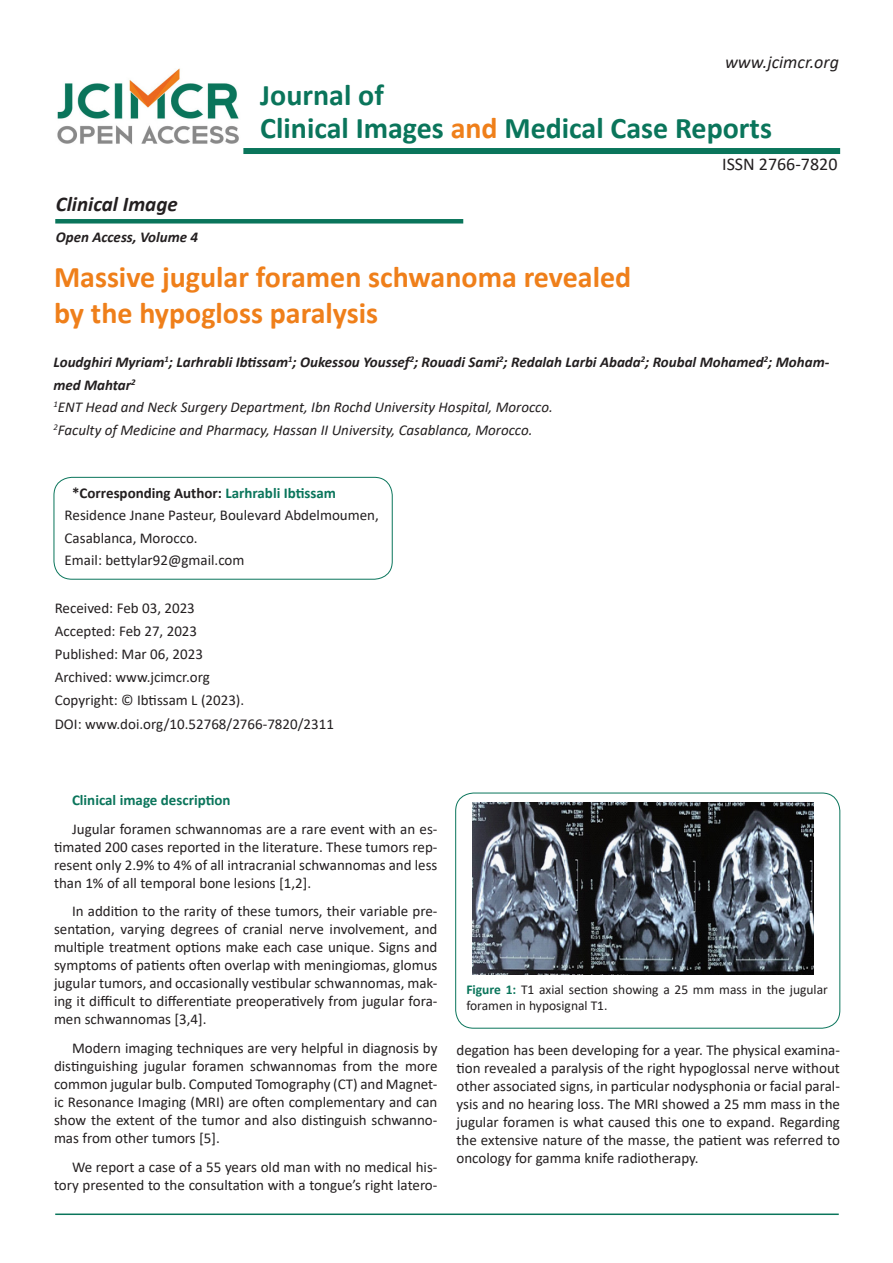
<style>
.page{position:relative;width:893px;height:1263px;background:#fff}
.page>*{position:absolute;margin:0;border:0;box-sizing:border-box;transform-origin:0 0}
.t1{font:700 30px "Calibri";color:#ef7f1a}
.t2{font:700 30px "Calibri";color:#0a755b}
.t3{font:italic 700 21px "Calibri";color:#231f20}
.t4{font:italic 18px "Calibri";color:#231f20}
.t5{font:18px "Calibri";color:#231f20}
.Pa2{font:15px/18px "Calibri";color:#231f20;text-align:justify}
.t6{font:italic 15px "Calibri";color:#231f20}
.t7{font:italic 700 15px/22.5px "Calibri";color:#231f20}
.t8{font:700 15px "Calibri";color:#231f20}
.t9{font:700 15px "Calibri";color:#0a755b}
.t10{font:13.5px/16.5px "Calibri";color:#231f20}
.s1{color:#ef7f1a}
.s2{color:#0a755b}
.s3{font-weight:700;color:#0a755b}
</style>
<div class="page">
<div style="left:243px;top:148px;width:597px;height:6px;background:#0a755b"></div>
<div style="left:55px;top:219px;width:408px;height:5px;background:#0a755b"></div>
<img style="left:57px;top:68px;width:182px;height:77px">
<div style="left:54px;top:477px;width:338px;height:102px;border:1px solid #0a755b;border-radius:18px"></div>
<hr style="left:55px;top:1213px;width:784px;height:2px;background:#0a755b">
<div style="left:455px;top:793px;width:385px;height:235px;border:1px solid #0a755b;border-radius:18px"></div>
<img style="left:473px;top:803px;width:340px;height:171px">
<p class="t4" style="left:725px;top:49px;width:115px">www.jcimcr.org</p>
<p class="t2" style="left:260px;top:74px;width:125px">Journal of</p>
<p class="t2" style="left:260px;top:107px;width:513px">Clinical Images <span class="s1">and</span> Medical Case Reports</p>
<p class="t3" style="left:56px;top:189px;width:123px">Clinical Image</p>
<p class="t7" style="left:56px;top:225px;width:144px">Open Access, Volume 4</p>
<p class="t1" style="left:54px;top:256px;width:579px">Massive jugular foramen schwanoma revealed</p>
<p class="t1" style="left:54px;top:292px;width:326px">by the hypogloss paralysis</p>
<p class="t5" style="left:722px;top:151px;width:117px">ISSN 2766-7820</p>
<p class="t7" style="left:53px;top:351px;width:777px">Loudghiri Myriam<sup>1</sup>; Larhrabli Ibtissam<sup>1</sup>; Oukessou Youssef<sup>2</sup>; Rouadi Sami<sup>2</sup>; Redalah Larbi Abada<sup>2</sup>; Roubal Mohamed<sup>2</sup>; Moham&shy;med Mahtar<sup>2</sup></p>
<p class="t6" style="left:53px;top:397px;width:501px"><sup>1</sup>ENT Head and Neck Surgery Department, Ibn Rochd University Hospital, Morocco.</p>
<p class="t6" style="left:53px;top:419px;width:481px"><sup>2</sup>Faculty of Medicine and Pharmacy, Hassan II University, Casablanca, Morocco.</p>
<p class="t8" style="left:72px;top:482px;width:265px">*Corresponding Author: <span class="s2">Larhrabli Ibtissam</span></p>
<p class="Pa2" style="left:65px;top:504px;width:316px;line-height:22.5px">Residence Jnane Pasteur, Boulevard Abdelmoumen,<br>Casablanca, Morocco.</p>
<p class="Pa2" style="left:65px;top:551px;width:181px">Email: bettylar92@gmail.com</p>
<p class="Pa2" style="left:55px;top:598px;width:142px">Received: Feb 03, 2023</p>
<p class="Pa2" style="left:55px;top:622px;width:144px">Accepted: Feb 27, 2023</p>
<p class="Pa2" style="left:55px;top:644px;width:150px">Published: Mar 06, 2023</p>
<p class="Pa2" style="left:55px;top:668px;width:157px">Archived: www.jcimcr.org</p>
<p class="Pa2" style="left:55px;top:691px;width:191px">Copyright: © Ibtissam L (2023).</p>
<p class="Pa2" style="left:55px;top:714px;width:281px">DOI: www.doi.org/10.52768/2766-7820/2311</p>
<p class="t9" style="left:72px;top:789px;width:160px">Clinical image description</p>
<p class="Pa2" style="left:54px;top:819px;width:385px;text-indent:18px">Jugular foramen schwannomas are a rare event with an es&shy;timated 200 cases reported in the literature. These tumors rep&shy;resent only 2.9% to 4% of all intracranial schwannomas and less than 1% of all temporal bone lesions [1,2].</p>
<p class="Pa2" style="left:54px;top:902px;width:385px;text-indent:18px">In addition to the rarity of these tumors, their variable pre&shy;sentation, varying degrees of cranial nerve involvement, and multiple treatment options make each case unique. Signs and symptoms of patients often overlap with meningiomas, glomus jugular tumors, and occasionally vestibular schwannomas, mak&shy;ing it difficult to differentiate preoperatively from jugular fora&shy;men schwannomas [3,4].</p>
<p class="Pa2" style="left:54px;top:1039px;width:385px;text-indent:18px">Modern imaging techniques are very helpful in diagnosis by distinguishing jugular foramen schwannomas from the more common jugular bulb. Computed Tomography (CT) and Magnet&shy;ic Resonance Imaging (MRI) are often complementary and can show the extent of the tumor and also distinguish schwanno&shy;mas from other tumors [5].</p>
<p class="Pa2" style="left:54px;top:1158px;width:385px;text-align:right">We report a case of a 55 years old man with no medical his&shy;tory presented to the consultation with a tongue’s right latero-</p>
<p class="t10" style="left:466px;top:981px;width:363px"><span class="s3">Figure 1:</span> T1 axial section showing a 25 mm mass in the jugular foramen in hyposignal T1.</p>
<p class="Pa2" style="left:457px;top:1041px;width:385px">degation has been developing for a year. The physical examina&shy;tion revealed a paralysis of the right hypoglossal nerve without other associated signs, in particular nodysphonia or facial paral&shy;ysis and no hearing loss. The MRI showed a 25 mm mass in the jugular foramen is what caused this one to expand. Regarding the extensive nature of the masse, the patient was referred to oncology for gamma knife radiotherapy.</p>
</div>
